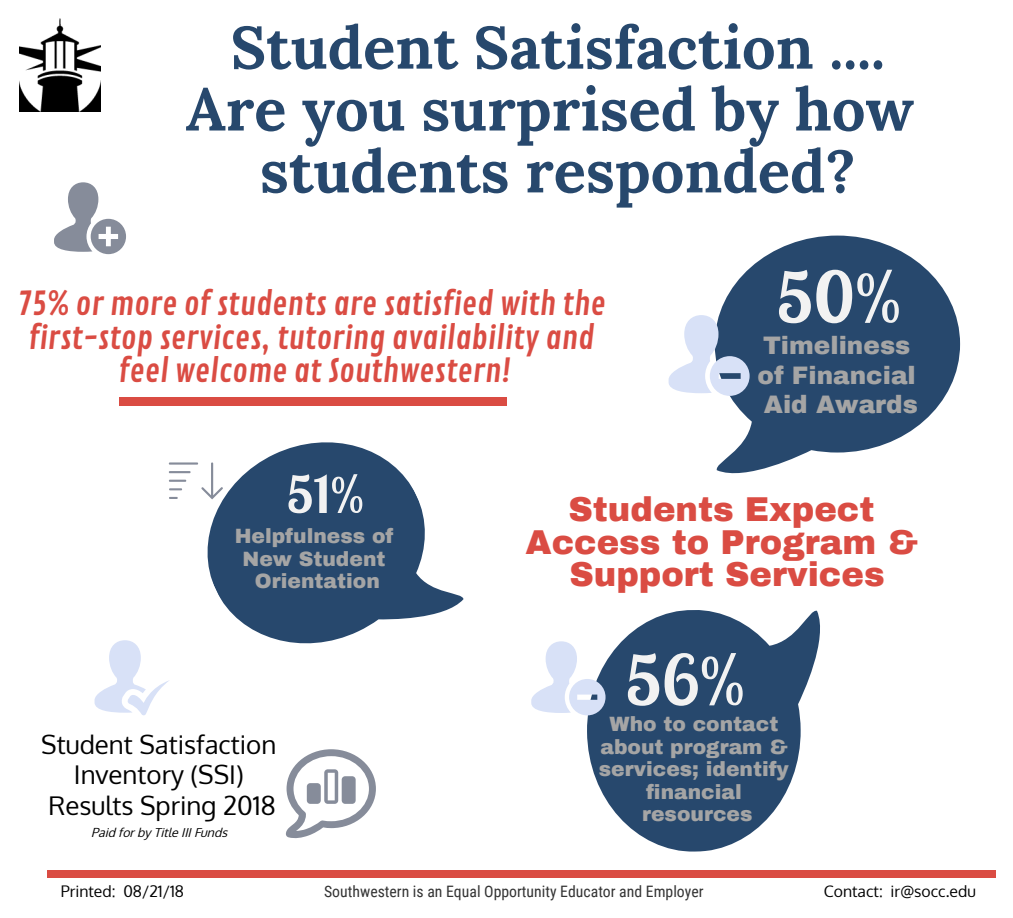
<style>
.page{position:relative;width:1013px;height:918px;background:#fff}
.page>*{position:absolute;margin:0;border:0;box-sizing:border-box;transform-origin:0 0}
.t1{font:700 70.8px "Lobster Two";color:#f2f2f2}
.t2{font:700 69.75px "Lobster Two";color:#f2f2f2}
.t3{font:700 59.7px/61.9px "Lora";letter-spacing:.18em;color:#27486d;text-align:center}
.t4{font:700 51.75px "Lobster Two";color:#f2f2f2}
.t5{font:900 33.75px/32.7px "Archivo";color:#da4c43;text-align:center}
.t6{font:31.5px/33.8px "Contrail One";color:#da4c43;text-align:center}
.t7{font:25.8px/30.5px "Oxygen";color:#000;text-align:center}
.t8{font:900 24.75px/29.2px "Archivo";color:#a5a5a5}
.t9{font:900 20.25px/22.5px "Archivo";color:#a5a5a5;text-align:center}
.t10{font:15.75px "Roboto Condensed";color:#333}
.t11{font:15.75px "Oxygen";color:#000}
.t12{font:italic 12.3px "Oxygen";color:#000}
</style>
<div class="page">
<div style="left:119px;top:397px;width:387px;height:8px;background:#da4c43"></div>
<div style="left:47px;top:870px;width:949px;height:7px;background:#da4c43"></div>
<img style="left:19px;top:18px;width:81px;height:93px">
<svg style="left:586px;top:610px;width:234px;height:242px;fill:#27486d"></svg>
<svg style="left:716px;top:236px;width:244px;height:238px;fill:#27486d"></svg>
<svg style="left:207px;top:442px;width:256px;height:202px;fill:#27486d"></svg>
<svg style="left:54px;top:182px;width:72px;height:72px"></svg>
<svg style="left:668px;top:315px;width:81px;height:81px"></svg>
<svg style="left:169px;top:462px;width:54px;height:37px"></svg>
<svg style="left:531px;top:641px;width:74px;height:74px"></svg>
<svg style="left:94px;top:640px;width:75px;height:76px"></svg>
<svg style="left:286px;top:749px;width:90px;height:89px"></svg>
<p class="t3" style="left:186px;top:10px;width:729px">Student Satisfaction ....<br>Are you surprised by how students responded?</p>
<p class="t6" style="left:17px;top:288px;width:590px">75% or more of students are satisfied with the first-stop services, tutoring availability and feel welcome at Southwestern!</p>
<p class="t1" style="left:776px;top:252px;width:126px">50%</p>
<p class="t8" style="left:757px;top:331px;width:162px">Timeliness of Financial<br>Aid Awards</p>
<p class="t4" style="left:287px;top:461px;width:78px">51%</p>
<p class="t9" style="left:235px;top:525px;width:160px">Helpfulness of<br>New Student<br>Orientation</p>
<p class="t7" style="left:41px;top:729px;width:237px">Student Satisfaction<br>Inventory (SSI)<br>Results Spring 2018</p>
<p class="t12" style="left:91px;top:824px;width:142px">PaidforbyTitleIIIFunds</p>
<p class="t5" style="left:525px;top:493px;width:393px">Students Expect<br>Access to Program &amp;<br>Support Services</p>
<p class="t2" style="left:625px;top:636px;width:120px">56%</p>
<p class="t9" style="left:599px;top:713px;width:192px">Who to contact about program &amp; services; identify financial resources</p>
<p class="t11" style="left:61px;top:880px;width:125px">Printed: 08/21/18</p>
<p class="t10" style="left:324px;top:880px;width:381px">Southwestern is an Equal Opportunity Educator and Employer</p>
<p class="t11" style="left:823px;top:880px;width:153px">Contact: ir@socc.edu</p>
</div>
